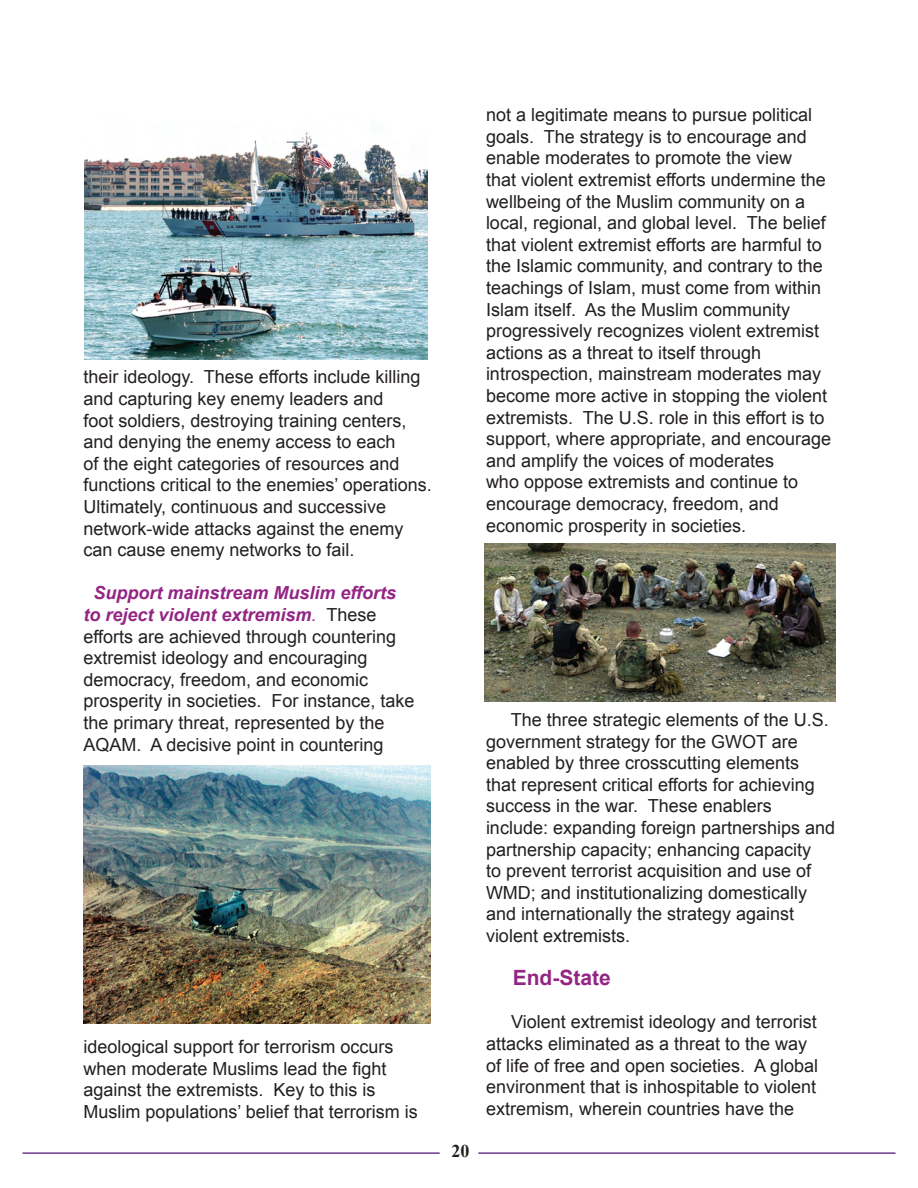
<style>
.page{position:relative;width:918px;height:1188px;background:#fff}
.page>*{position:absolute;margin:0;border:0;box-sizing:border-box;transform-origin:0 0}
.t1{font:700 21px "Arial";color:#932584}
.t2{font:18px/21.6px "Arial";color:#231f20}
.t3{font:700 18px "Times New Roman";color:#231f20}
.s1{font-weight:700;font-style:italic;color:#932584}
.s2{font-style:italic;color:#932584}
</style>
<div class="page">
<hr style="left:22px;top:1152px;width:418px;height:2px;background:#6e3a91">
<hr style="left:478px;top:1152px;width:418px;height:2px;background:#6e3a91">
<img style="left:83px;top:765px;width:348px;height:259px">
<img style="left:484px;top:543px;width:351px;height:159px">
<img style="left:84px;top:132px;width:344px;height:227px">
<p class="t2" style="left:83px;top:366px;width:350px">their ideology. These efforts include killing and capturing key enemy leaders and<br>foot soldiers, destroying training centers, and denying the enemy access to each<br>of the eight categories of resources and functions critical to the enemies’ operations.<br>Ultimately, continuous and successive network-wide attacks against the enemy can cause enemy networks to fail.</p>
<p class="t2" style="left:83px;top:582px;width:333px;text-indent:10px"><span class="s1">Support mainstream Muslim efforts to reject violent extremism</span><span class="s2">.</span> These efforts are achieved through countering extremist ideology and encouraging democracy, freedom, and economic prosperity in societies. For instance, take the primary threat, represented by the AQAM. A decisive point in countering</p>
<p class="t2" style="left:83px;top:1036px;width:336px">ideological support for terrorism occurs when moderate Muslims lead the fight against the extremists. Key to this is Muslim populations’ belief that terrorism is</p>
<p class="t2" style="left:486px;top:104px;width:347px">not a legitimate means to pursue political goals. The strategy is to encourage and enable moderates to promote the view<br>that violent extremist efforts undermine the wellbeing of the Muslim community on a local, regional, and global level. The belief that violent extremist efforts are harmful to the Islamic community, and contrary to the teachings of Islam, must come from within Islam itself. As the Muslim community progressively recognizes violent extremist actions as a threat to itself through introspection, mainstream moderates may become more active in stopping the violent extremists. The U.S. role in this effort is to support, where appropriate, and encourage and amplify the voices of moderates<br>who oppose extremists and continue to encourage democracy, freedom, and economic prosperity in societies.</p>
<p class="t3" style="left:452px;top:1138px;width:19px">20</p>
<p class="t2" style="left:486px;top:709px;width:351px;text-indent:25px">The three strategic elements of the U.S. government strategy for the GWOT are enabled by three crosscutting elements<br>that represent critical efforts for achieving success in the war. These enablers include: expanding foreign partnerships and partnership capacity; enhancing capacity<br>to prevent terrorist acquisition and use of WMD; and institutionalizing domestically and internationally the strategy against violent extremists.</p>
<p class="t1" style="left:513px;top:964px;width:100px">End-State</p>
<p class="t2" style="left:486px;top:1011px;width:334px;text-indent:25px">Violent extremist ideology and terrorist attacks eliminated as a threat to the way of life of free and open societies. A global environment that is inhospitable to violent extremism, wherein countries have the</p>
</div>
